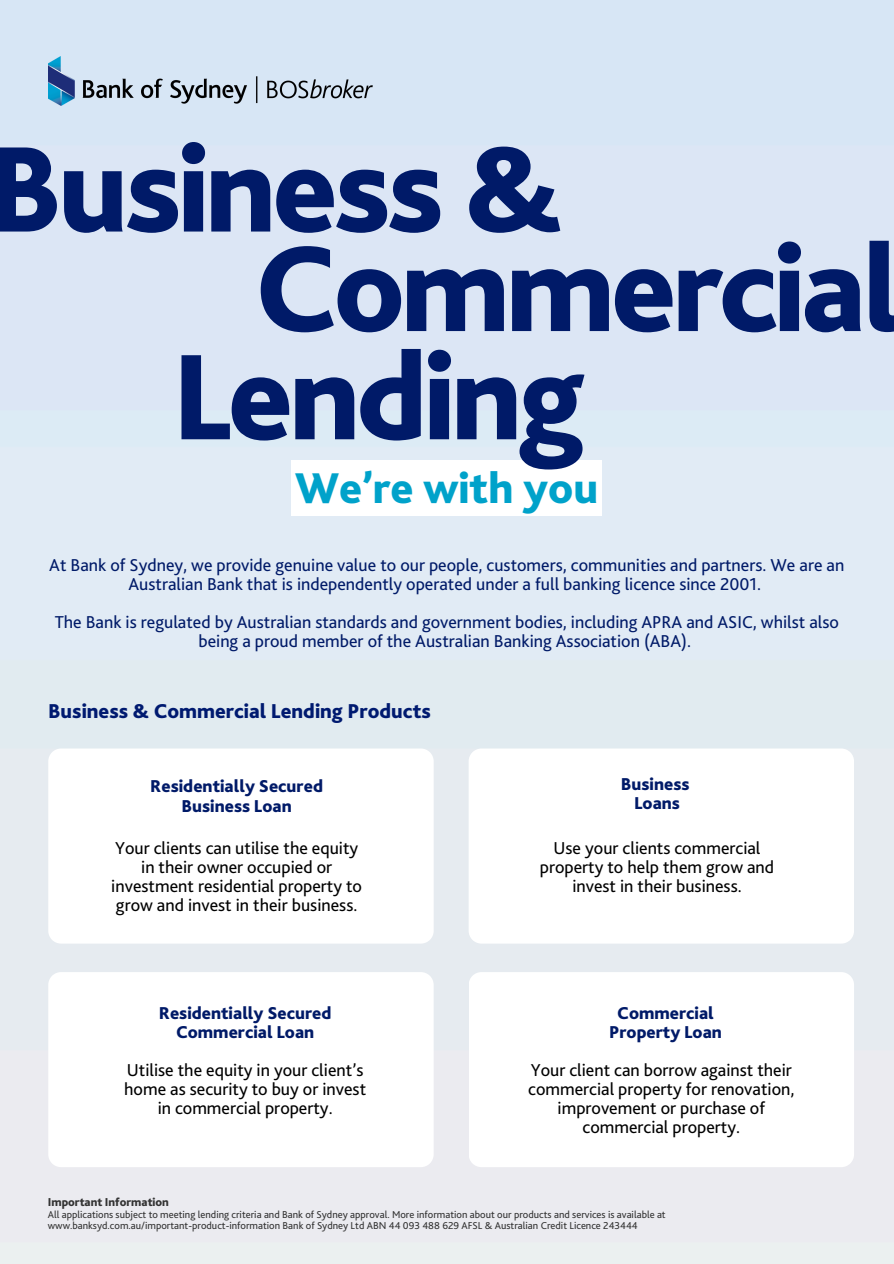
<style>
.page{position:relative;width:894px;height:1264px;background:#fff}
.page>*{position:absolute;margin:0;border:0;box-sizing:border-box;transform-origin:0 0}
.t1{font:800 127.5px "Bliss 2";letter-spacing:-.03em;color:#001a68}
.t2{font:800 45px "Bliss 2";color:#00a2ca}
.t3{font:800 21px "Bliss 2";color:#001a70}
.t4{font:18px/19.2px "Bliss 2";color:#000;text-align:center}
.t5{font:18px/19.2px "Bliss 2";color:#001a68;text-align:center}
.t6{font:800 18px/19.2px "Bliss 2";color:#001a68;text-align:center}
.t7{font:800 12px "Bliss 2";color:#333}
.t8{font:10.5px/11.4px "Bliss 2";color:#333}
</style>
<div class="page">
<svg style="left:48px;top:748px;width:385px;height:195px"></svg>
<svg style="left:468px;top:972px;width:385px;height:195px"></svg>
<img style="left:48px;top:56px;width:330px;height:50px">
<svg style="left:468px;top:748px;width:385px;height:195px"></svg>
<h4 class="t1" style="left:-13px;top:117px;width:578px">Business &amp;</h4>
<h4 class="t1" style="left:254px;top:216px;width:649px">Commercial</h4>
<h5 class="t1" style="left:172px;top:324px;width:414px">Lending</h5>
<h5 class="t2" style="left:295px;top:462px;width:304px">We’re with you</h5>
<h4 class="t5" style="left:49px;top:555px;width:796px">At Bank of Sydney, we provide genuine value to our people, customers, communities and partners. We are an<br>Australian Bank that is independently operated under a full banking licence since 2001.</h4>
<h5 class="t5" style="left:55px;top:612px;width:785px">The Bank is regulated by Australian standards and government bodies, including APRA and ASIC, whilst also being a proud member of the Australian Banking Association (ABA).</h5>
<h3 class="t3" style="left:48px;top:699px;width:384px">Business &amp; Commercial Lending Products</h3>
<h1 class="t6" style="left:150px;top:777px;width:174px">Residentially Secured<br>Business Loan</h1>
<h1 class="t4" style="left:111px;top:838px;width:252px">Your clients can utilise the equity in their owner occupied or investment residential property to grow and invest in their business.</h1>
<h5 class="t6" style="left:159px;top:1003px;width:174px">Residentially Secured<br>Commercial Loan</h5>
<h5 class="t4" style="left:124px;top:1059px;width:243px">Utilise the equity in your client’s home as security to buy or invest in commercial property.</h5>
<h4 class="t6" style="left:620px;top:774px;width:70px">Business<br>Loans</h4>
<h5 class="t4" style="left:539px;top:838px;width:236px">Use your clients commercial property to help them grow and invest in their business.</h5>
<h2 class="t6" style="left:609px;top:1003px;width:114px">Commercial<br>Property Loan</h2>
<p class="t4" style="left:528px;top:1059px;width:267px">Your client can borrow against their commercial property for renovation, improvement or purchase of commercial property.</p>
<p class="t7" style="left:48px;top:1194px;width:123px">Important Information</p>
<p class="t8" style="left:48px;top:1208px;width:619px">All applications subject to meeting lending criteria and Bank of Sydney approval. More information about our products and services is available at www.banksyd.com.au/important-product-information Bank of Sydney Ltd ABN 44 093 488 629 AFSL &amp; Australian Credit Licence 243444</p>
</div>
